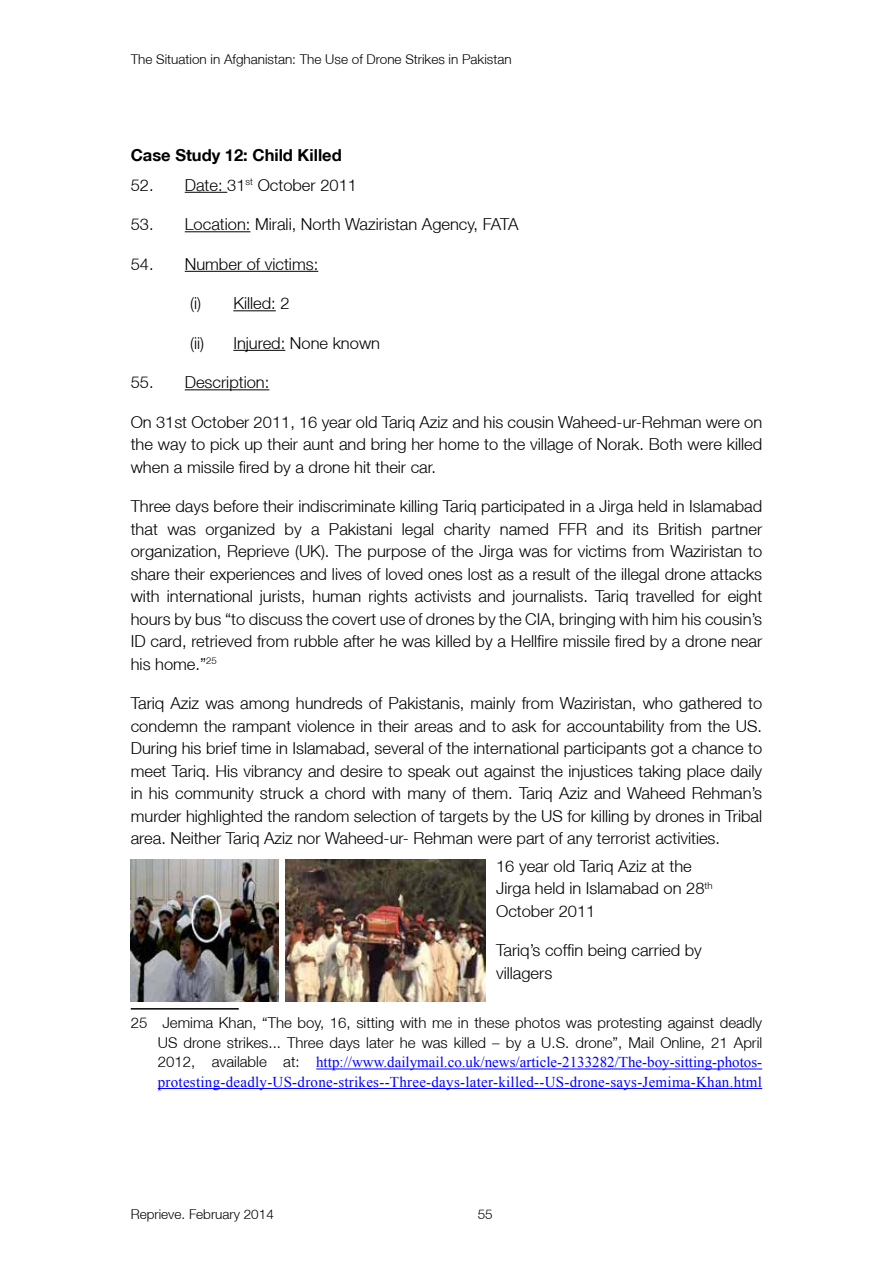
<style>
.page{position:relative;width:893px;height:1263px;background:#fff}
.page>*{position:absolute;margin:0;border:0;box-sizing:border-box;transform-origin:0 0}
.t1{font:300 16.5px/22.5px "Helvetica Neue LT";color:#000;text-align:justify}
.t2{font:700 16.5px "Helvetica Neue LT";color:#000}
.t3{font:15px/19.5px "Times New Roman";letter-spacing:.02em;color:#00f}
.t4{font:300 15px/19.5px "Helvetica Neue LT";color:#000;text-align:right}
.t5{font:300 13.5px "Helvetica Neue LT";color:#000}
.s1{font-family:"Helvetica Neue LT";font-weight:300;color:#000}
</style>
<div class="page">
<hr style="left:185px;top:192px;width:42px;height:1px;background:#000">
<hr style="left:185px;top:231px;width:65px;height:1px;background:#000">
<hr style="left:185px;top:271px;width:133px;height:1px;background:#000">
<hr style="left:233px;top:310px;width:43px;height:1px;background:#000">
<hr style="left:233px;top:350px;width:52px;height:1px;background:#000">
<hr style="left:185px;top:389px;width:84px;height:1px;background:#000">
<hr style="left:131px;top:1008px;width:108px;height:1px;background:#000">
<hr style="left:316px;top:1068px;width:446px;height:1px;background:#00f">
<hr style="left:158px;top:1088px;width:604px;height:1px;background:#00f">
<img style="left:131px;top:860px;width:147px;height:142px">
<img style="left:286px;top:860px;width:199px;height:142px">
<p class="t5" style="left:131px;top:51px;width:382px">The Situation in Afghanistan: The Use of Drone Strikes in Pakistan</p>
<p class="t2" style="left:131px;top:145px;width:213px">Case Study 12: Child Killed</p>
<p class="t1" style="left:131px;top:173px;width:228px">52. Date: 31<sup>st</sup> October 2011</p>
<p class="t1" style="left:131px;top:213px;width:389px">53. Location: Mirali, North Waziristan Agency, FATA</p>
<p class="t1" style="left:131px;top:252px;width:189px">54. Number of victims:</p>
<p class="t1" style="left:190px;top:292px;width:101px">(i) Killed: 2</p>
<p class="t1" style="left:190px;top:331px;width:191px">(ii) Injured: None known</p>
<p class="t1" style="left:131px;top:371px;width:140px">55. Description:</p>
<p class="t1" style="left:131px;top:410px;width:633px">On 31st October 2011, 16 year old Tariq Aziz and his cousin Waheed-ur-Rehman were on the way to pick up their aunt and bring her home to the village of Norak. Both were killed when a missile fired by a drone hit their car.</p>
<p class="t1" style="left:131px;top:495px;width:633px">Three days before their indiscriminate killing Tariq participated in a Jirga held in Islamabad that was organized by a Pakistani legal charity named FFR and its British partner organization, Reprieve (UK). The purpose of the Jirga was for victims from Waziristan to share their experiences and lives of loved ones lost as a result of the illegal drone attacks with international jurists, human rights activists and journalists. Tariq travelled for eight hours by bus “to discuss the covert use of drones by the CIA, bringing with him his cousin’s ID card, retrieved from rubble after he was killed by a Hellfire missile fired by a drone near his home.”<sup>25</sup></p>
<p class="t1" style="left:131px;top:692px;width:633px">Tariq Aziz was among hundreds of Pakistanis, mainly from Waziristan, who gathered to condemn the rampant violence in their areas and to ask for accountability from the US.<br>During his brief time in Islamabad, several of the international participants got a chance to meet Tariq. His vibrancy and desire to speak out against the injustices taking place daily in his community struck a chord with many of them. Tariq Aziz and Waheed Rehman’s murder highlighted the random selection of targets by the US for killing by drones in Tribal area. Neither Tariq Aziz nor Waheed-ur- Rehman were part of any terrorist activities.</p>
<p class="t1" style="left:496px;top:854px;width:218px;text-align:left">16 year old Tariq Aziz at the<br>Jirga held in Islamabad on 28<sup>th<br></sup>October 2011</p>
<p class="t1" style="left:496px;top:939px;width:207px">Tariq’s coffin being carried by villagers</p>
<p class="t4" style="left:131px;top:1013px;width:633px">25 Jemima Khan, “The boy, 16, sitting with me in these photos was protesting against deadly<br>US drone strikes... Three days later he was killed – by a U.S. drone”, Mail Online, 21 April</p>
<p class="t3" style="left:158px;top:1052px;width:606px"><span class="s1">2012, available at:</span> http://www.dailymail.co.uk/news/article-2133282/The-boy-sitting-photos&shy;protesting-deadly-US-drone-strikes--Three-days-later-killed--US-drone-says-Jemima-Khan.html</p>
<p class="t5" style="left:131px;top:1205px;width:145px">Reprieve. February 2014</p>
<p class="t5" style="left:478px;top:1205px;width:17px">55</p>
</div>
